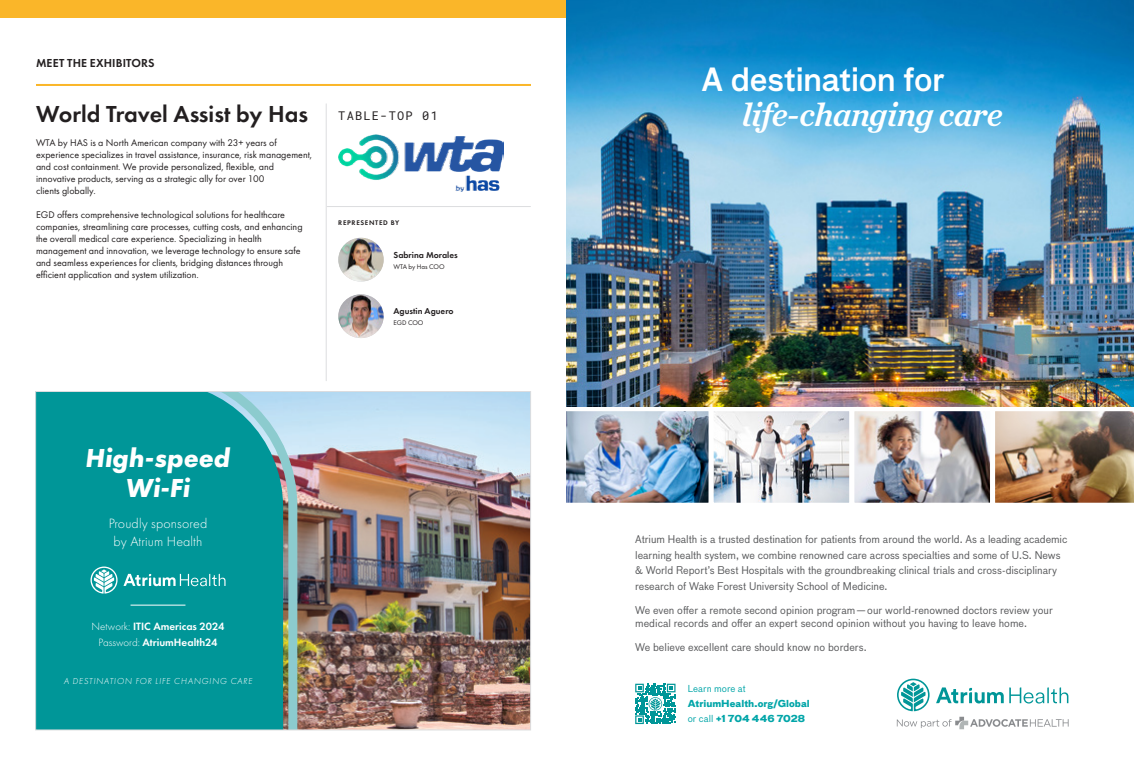
<style>
.page{position:relative;width:1134px;height:766px;background:#fff}
.page>*{position:absolute;margin:0;border:0;box-sizing:border-box;transform-origin:0 0}
.t1{font:italic 33.8px "Chronicle Text G2 Semi";letter-spacing:-.02em;color:#fff}
.t2{font:500 31.2px "Bau Pro";letter-spacing:-.02em;color:#fff}
.t3{font:italic 700 27px/30px "Futura PT";color:#fff;text-align:center}
.t4{font:600 24px "Futura PT";color:#231f20}
.t5{font:300 14px/18px "Futura PT";letter-spacing:.01em;color:#fff;text-align:center}
.t6{font:600 12px "Futura PT";letter-spacing:.01em;color:#231f20}
.t7{font:12px "Roboto Mono";letter-spacing:.1em;color:#231f20}
.t8{font:600 11px/16px "Futura PT";color:#fff;text-align:center}
.t9{font:10.4px/15.7px "Bau Pro";color:#57585a}
.t10{font:10px/12px "Futura PT";color:#231f20}
.t11{font:700 9.4px/15px "Bau Pro";color:#00a5a8}
.t12{font:italic 300 9px "Futura PT";letter-spacing:.085em;color:#fff}
.t13{font:600 9px "Futura PT";color:#231f20}
.t14{font:7px "Futura PT";letter-spacing:-.01em;color:#231f20}
.Agenda_Title{font:600 7px "Futura PT";letter-spacing:.1em;color:#231f20}
.s1{font-weight:300}
.s2{font-weight:400}
</style>
<div class="page">
<div style="left:0;top:0;width:567px;height:18px;background:#fab629"></div>
<hr style="left:36px;top:84px;width:495px;height:2px;background:#fab629">
<img style="left:302px;top:393px;width:227px;height:335px">
<svg style="left:37px;top:393px;width:265px;height:335px;background:#11999b"></svg>
<hr style="left:326px;top:104px;width:1px;height:276px;background:#dcdddf">
<hr style="left:327px;top:206px;width:203px;height:1px;background:#dcdddf">
<img style="left:338px;top:294px;width:46px;height:44px">
<img style="left:338px;top:238px;width:46px;height:43px">
<img style="left:338px;top:134px;width:165px;height:58px">
<svg style="left:635px;top:683px;width:40px;height:40px"></svg>
<svg style="left:897px;top:678px;width:171px;height:51px"></svg>
<img style="left:715px;top:412px;width:133px;height:89px">
<img style="left:567px;top:406px;width:142px;height:97px">
<div style="left:709px;top:406px;width:145px;height:101px;border:5px solid #fff"></div>
<img style="left:855px;top:412px;width:134px;height:89px">
<div style="left:849px;top:406px;width:146px;height:101px;border:5px solid #fff"></div>
<img style="left:990px;top:406px;width:144px;height:101px">
<img style="left:567px;top:0;width:567px;height:406px">
<svg style="left:567px;top:0;width:4px;height:4px"></svg>
<p class="t6" style="left:36px;top:55px;width:120px">MEET THE EXHIBITORS</p>
<h4 class="t4" style="left:36px;top:99px;width:274px">World Travel Assist by Has</h4>
<h4 class="t10" style="left:36px;top:136px;width:278px">WTA by HAS is a North American company with 23+ years of experience specializes in travel assistance, insurance, risk management, and cost containment. We provide personalized, flexible, and innovative products, serving as a strategic ally for over 100<br>clients globally.</h4>
<h4 class="t10" style="left:36px;top:208px;width:268px">EGD offers comprehensive technological solutions for healthcare companies, streamlining care processes, cutting costs, and enhancing the overall medical care experience. Specializing in health management and innovation, we leverage technology to ensure safe and seamless experiences for clients, bridging distances through efficient application and system utilization.</h4>
<h4 class="t7" style="left:338px;top:107px;width:101px">TABLE-TOP 01</h4>
<p class="Agenda_Title" style="left:338px;top:218px;width:63px">REPRESENTED BY</p>
<p class="t13" style="left:394px;top:249px;width:66px">Sabrina Morales</p>
<p class="t14" style="left:394px;top:262px;width:53px">WTA by Has COO</p>
<p class="t13" style="left:394px;top:305px;width:62px">Agustin Aguero</p>
<p class="t14" style="left:394px;top:318px;width:31px">EGD COO</p>
<p class="t3" style="left:86px;top:442px;width:146px">High-speed<br>Wi-Fi</p>
<p class="t5" style="left:109px;top:514px;width:100px">Proudly sponsored by Atrium Health</p>
<p class="t8" style="left:92px;top:617px;width:134px"><span class="s1">Network:</span> ITIC Americas 2024<br><span class="s1">Password:</span> AtriumHealth24</p>
<p class="t12" style="left:64px;top:676px;width:190px">A DESTINATION FOR LIFE CHANGING CARE</p>
<p class="t2" style="left:701px;top:56px;width:245px">A destination for</p>
<p class="t1" style="left:742px;top:88px;width:262px">life-changing care</p>
<p class="t9" style="left:635px;top:530px;width:434px">Atrium Health is a trusted destination for patients from around the world. As a leading academic learning health system, we combine renowned care across specialties and some of U.S. News &amp; World Report’s Best Hospitals with the groundbreaking clinical trials and cross-disciplinary research of Wake Forest University School of Medicine.</p>
<p class="t9" style="left:635px;top:603px;width:419px;line-height:12.9px">We even offer a remote second opinion program—our world-renowned doctors review your medical records and offer an expert second opinion without you having to leave home.</p>
<p class="t9" style="left:635px;top:639px;width:233px">We believe excellent care should know no borders.</p>
<p class="t11" style="left:688px;top:680px;width:123px"><span class="s2">Learn more at<br></span>AtriumHealth.org/Global <span class="s2">or call</span> +1 704 446 7028</p>
</div>
